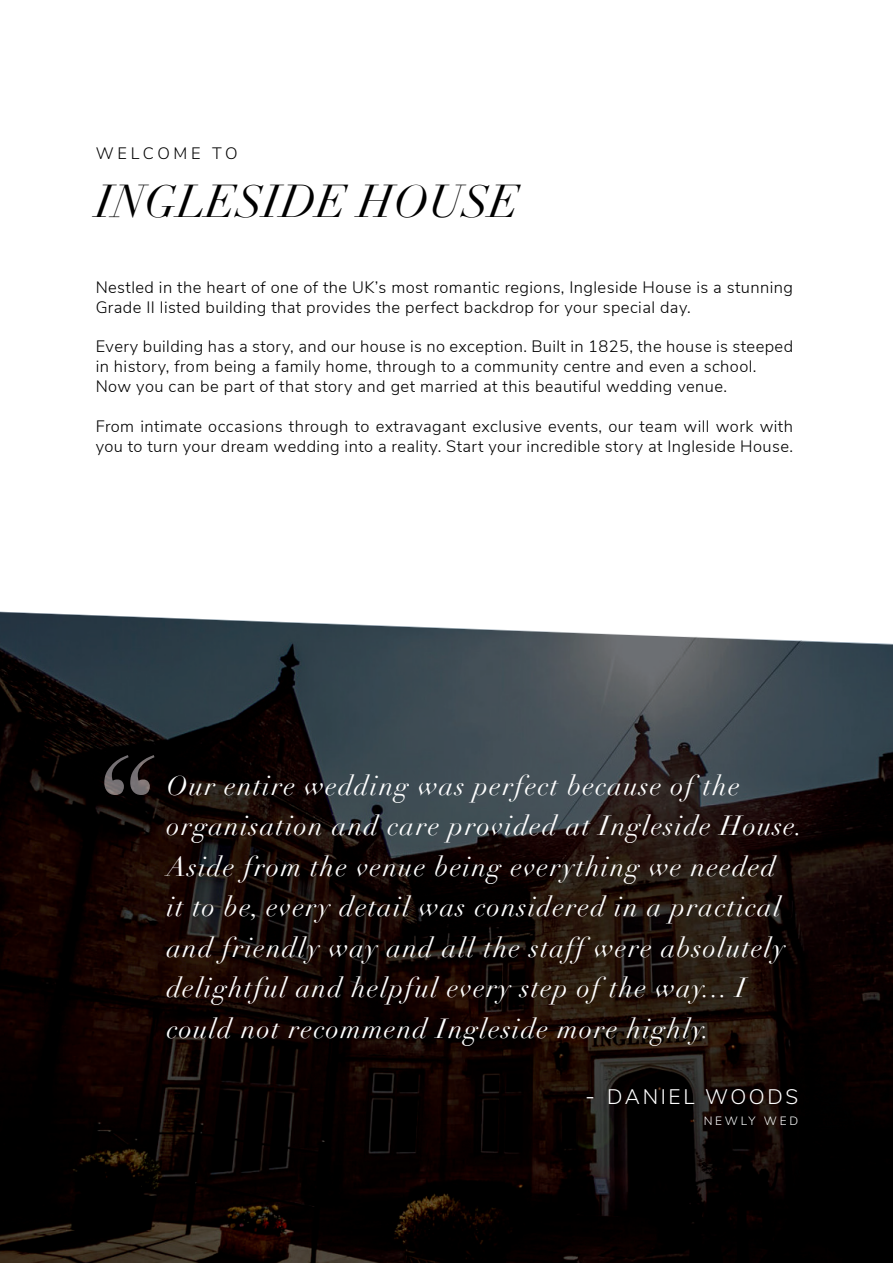
<style>
.page{position:relative;width:893px;height:1263px;background:#fff}
.page>*{position:absolute;margin:0;border:0;box-sizing:border-box;transform-origin:0 0}
.t1{font:italic 45px "Didot";color:#000}
.t2{font:italic 27px/40.5px "Didot";letter-spacing:.05em;color:#fff}
.t3{font:300 21px "Nunito Sans";letter-spacing:.125em;color:#fff}
.t4{font:300 16.5px/19.8px "Nunito Sans";letter-spacing:.025em;color:#000}
.t5{font:300 16.5px "Nunito Sans";letter-spacing:.225em;color:#000}
.t6{font:300 12px "Nunito Sans";letter-spacing:.225em;color:#fff}
.s1{font-size:24px}
</style>
<div class="page">
<img style="left:0;top:612px;width:893px;height:651px">
<img style="left:104px;top:755px;width:50px;height:40px">
<p class="t5" style="left:96px;top:141px;width:143px">WELCOME TO</p>
<h1 class="t1" style="left:96px;top:173px;width:426px">INGLESIDE HOUSE</h1>
<p class="t4" style="left:96px;top:276px;width:699px">Nestled in the heart of one of the UK’s most romantic regions, Ingleside House is a stunning<br>Grade II listed building that provides the perfect backdrop for your special day.</p>
<p class="t4" style="left:96px;top:336px;width:699px">Every building has a story, and our house is no exception. Built in 1825, the house is steeped in history, from being a family home, through to a community centre and even a school.<br>Now you can be part of that story and get married at this beautiful wedding venue.</p>
<p class="t4" style="left:96px;top:415px;width:699px">From intimate occasions through to extravagant exclusive events, our team will work with you to turn your dream wedding into a reality. Start your incredible story at Ingleside House.</p>
<p class="t2" style="left:167px;top:766px;width:638px">Our entire wedding was perfect because of the organisation and care provided at Ingleside House.<br>Aside from the venue being everything we needed<br>it to be, every detail was considered in a practical and friendly way and all the staff were absolutely delightful and helpful every step of the way... I could not recommend Ingleside more highly.</p>
<p class="t3" style="left:585px;top:1082px;width:214px"><span class="s1">-</span> DANIEL WOODS</p>
<p class="t6" style="left:704px;top:1112px;width:96px">NEWLY WED</p>
</div>
